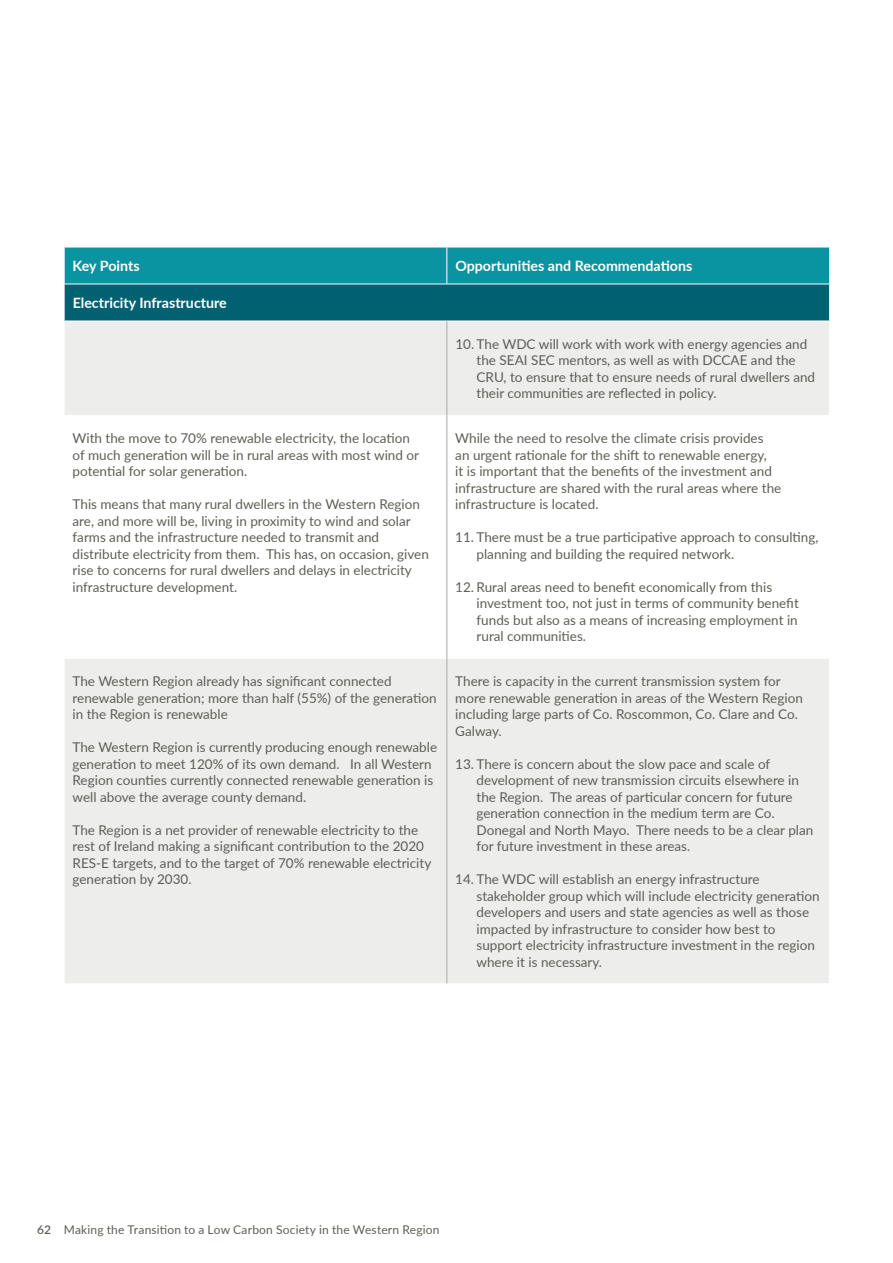
<style>
.page{position:relative;width:893px;height:1263px;background:#fff}
.page>*{position:absolute;margin:0;border:0;box-sizing:border-box;transform-origin:0 0}
.t1{font:700 14.25px "Lato";color:#fff}
.t2{font:13.5px/16.5px "Lato";color:#5d5f56}
.t3{font:12px "Lato";letter-spacing:.015em;color:#5d5f56}
.s1{font-weight:600}
</style>
<div class="page">
<div style="left:65px;top:248px;width:764px;height:36px;background:#0a94a1"></div>
<div style="left:64px;top:284px;width:766px;height:37px;background:#006170"></div>
<svg style="left:65px;top:322px;width:764px;height:661px;fill:#ededec"></svg>
<hr style="left:446px;top:247px;width:1px;height:37px;background:#fff">
<hr style="left:64px;top:284px;width:1px;height:37px;background:#fff">
<hr style="left:829px;top:284px;width:1px;height:37px;background:#fff">
<hr style="left:64px;top:415px;width:382px;height:1px;background:#fff">
<hr style="left:447px;top:415px;width:383px;height:1px;background:#fff">
<hr style="left:64px;top:658px;width:382px;height:1px;background:#fff">
<hr style="left:447px;top:658px;width:383px;height:1px;background:#fff">
<hr style="left:64px;top:284px;width:383px;height:1px;background:#fff">
<hr style="left:447px;top:284px;width:383px;height:1px;background:#fff">
<hr style="left:446px;top:321px;width:1px;height:94px;background:#a9a9a4">
<hr style="left:446px;top:415px;width:1px;height:243px;background:#a9a9a4">
<hr style="left:446px;top:658px;width:1px;height:325px;background:#a9a9a4">
<p class="t1" style="left:73px;top:256px;width:69px">Key Points</p>
<p class="t1" style="left:455px;top:256px;width:238px">Opportunities and Recommendations</p>
<p class="t1" style="left:73px;top:293px;width:156px">Electricity Infrastructure</p>
<p class="t2" style="left:477px;top:335px;width:340px;text-indent:-21px">10. The WDC will work with work with energy agencies and the SEAI SEC mentors, as well as with DCCAE and the CRU, to ensure that to ensure needs of rural dwellers and their communities are reflected in policy.</p>
<p class="t2" style="left:73px;top:429px;width:348px">With the move to 70% renewable electricity, the location of much generation will be in rural areas with most wind or potential for solar generation.</p>
<p class="t2" style="left:73px;top:495px;width:358px">This means that many rural dwellers in the Western Region are, and more will be, living in proximity to wind and solar farms and the infrastructure needed to transmit and distribute electricity from them. This has, on occasion, given rise to concerns for rural dwellers and delays in electricity infrastructure development.</p>
<p class="t2" style="left:455px;top:429px;width:328px">While the need to resolve the climate crisis provides<br>an urgent rationale for the shift to renewable energy,<br>it is important that the benefits of the investment and infrastructure are shared with the rural areas where the infrastructure is located.</p>
<p class="t2" style="left:477px;top:528px;width:343px;text-indent:-21px">11. There must be a true participative approach to consulting, planning and building the required network.</p>
<p class="t2" style="left:477px;top:578px;width:324px;text-indent:-21px">12. Rural areas need to benefit economically from this investment too, not just in terms of community benefit funds but also as a means of increasing employment in rural communities.</p>
<p class="t2" style="left:73px;top:672px;width:366px">The Western Region already has significant connected renewable generation; more than half (55%) of the generation in the Region is renewable</p>
<p class="t2" style="left:73px;top:738px;width:366px">The Western Region is currently producing enough renewable generation to meet 120% of its own demand. In all Western Region counties currently connected renewable generation is well above the average county demand.</p>
<p class="t2" style="left:73px;top:821px;width:360px">The Region is a net provider of renewable electricity to the rest of Ireland making a significant contribution to the 2020<br>RES-E targets, and to the target of 70% renewable electricity generation by 2030.</p>
<p class="t2" style="left:455px;top:672px;width:349px">There is capacity in the current transmission system for more renewable generation in areas of the Western Region including large parts of Co. Roscommon, Co. Clare and Co.<br>Galway.</p>
<p class="t2" style="left:476px;top:755px;width:338px;text-indent:-21px">13. There is concern about the slow pace and scale of development of new transmission circuits elsewhere in the Region. The areas of particular concern for future generation connection in the medium term are Co.<br>Donegal and North Mayo. There needs to be a clear plan for future investment in these areas.</p>
<p class="t2" style="left:476px;top:870px;width:345px;text-indent:-21px">14. The WDC will establish an energy infrastructure stakeholder group which will include electricity generation developers and users and state agencies as well as those impacted by infrastructure to consider how best to support electricity infrastructure investment in the region where it is necessary.</p>
<p class="t3" style="left:37px;top:1221px;width:404px"><span class="s1">62</span> Making the Transition to a Low Carbon Society in the Western Region</p>
</div>
